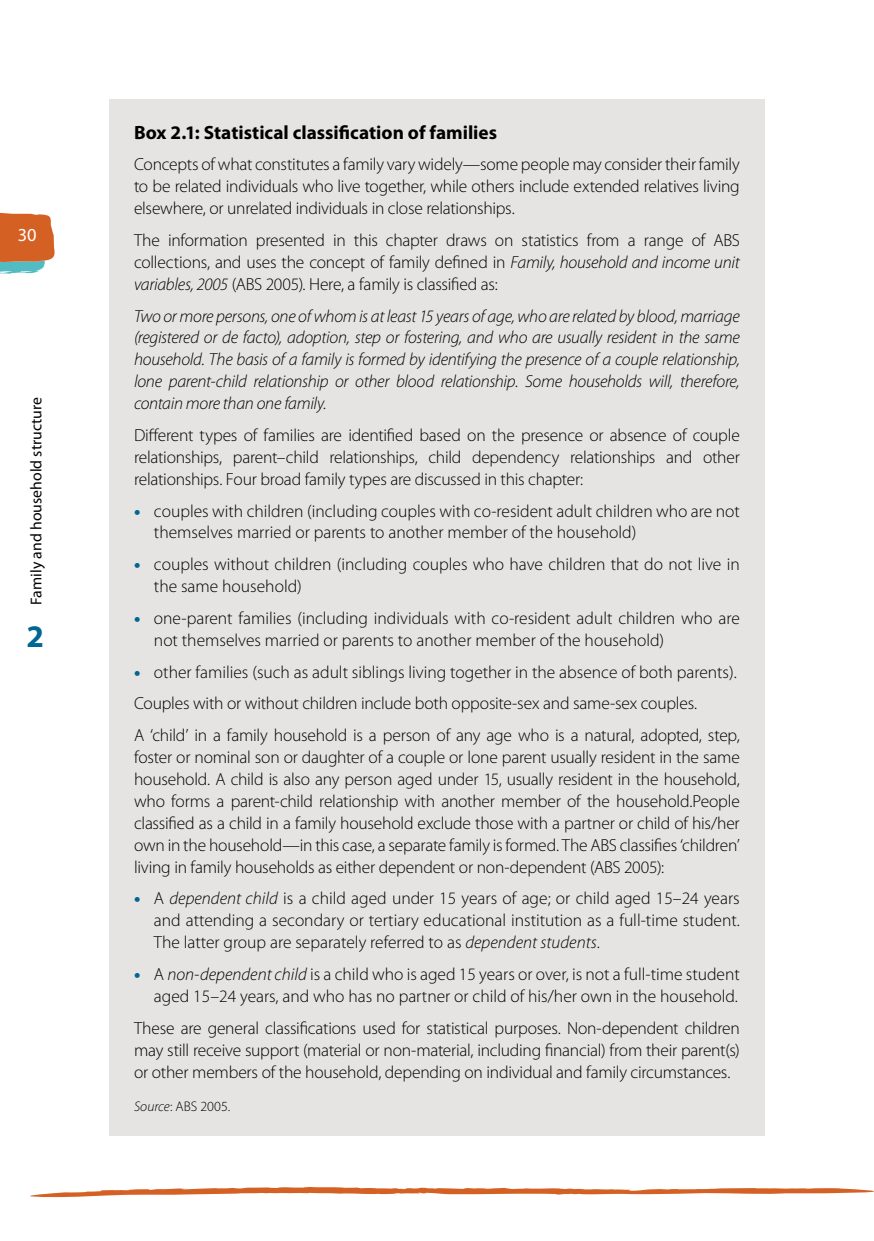
<style>
.page{position:relative;width:874px;height:1241px;background:#fff}
.page>*{position:absolute;margin:0;border:0;box-sizing:border-box;transform-origin:0 0}
.t1{font:700 31.5px "Myriad Pro";color:#006692}
.t2{font:700 19.25px "Myriad Pro";color:#000}
.t3{font:18.38px "Myriad Pro";color:#fff}
.t4{font:300 17.5px/21.9px "Myriad Pro";color:#000;text-align:justify}
.t5{font:italic 300 17.5px/21.9px "Myriad Pro";letter-spacing:-.015em;color:#000;text-align:justify}
.t6{font:15.75px "Myriad Pro";color:#000}
.t7{font:300 14px "Myriad Pro";letter-spacing:-.005em;color:#000}
.s1{font-style:italic}
.s2{font-weight:900;color:#006692}
</style>
<div class="page">
<svg style="left:30px;top:1187px;width:843px;height:9px"></svg>
<svg style="left:0;top:213px;width:55px;height:61px;background:#c88053"></svg>
<div style="left:109px;top:99px;width:655px;height:1036px;background:#e5e4e3"></div>
<p class="t3" style="left:18px;top:223px;width:20px">30</p>
<p class="t6" style="left:27px;top:604px;width:209px;rotate:-90deg">Family and household structure</p>
<h1 class="t1" style="left:26px;top:615px;width:19px">2</h1>
<p class="t2" style="left:134px;top:119px;width:364px">Box 2.1: Statistical classification of families</p>
<p class="t4" style="left:134px;top:153px;width:607px">Concepts of what constitutes a family vary widely—some people may consider their family to be related individuals who live together, while others include extended relatives living elsewhere, or unrelated individuals in close relationships.</p>
<p class="t4" style="left:134px;top:229px;width:607px">The information presented in this chapter draws on statistics from a range of ABS collections, and uses the concept of family defined in <span class="s1">Family, household and income unit variables, 2005</span> (ABS 2005). Here, a family is classified as:</p>
<p class="t5" style="left:134px;top:304px;width:607px">Two or more persons, one of whom is at least 15 years of age, who are related by blood, marriage (registered or de facto), adoption, step or fostering, and who are usually resident in the same household. The basis of a family is formed by identifying the presence of a couple relationship, lone parent-child relationship or other blood relationship. Some households will, therefore, contain more than one family.</p>
<p class="t4" style="left:134px;top:424px;width:607px">Different types of families are identified based on the presence or absence of couple relationships, parent–child relationships, child dependency relationships and other relationships. Four broad family types are discussed in this chapter:</p>
<p class="t4" style="left:154px;top:499px;width:587px;text-indent:-20px"><span class="s2">•</span> couples with children (including couples with co-resident adult children who are not themselves married or parents to another member of the household)</p>
<p class="t4" style="left:154px;top:553px;width:587px;text-indent:-20px"><span class="s2">•</span> couples without children (including couples who have children that do not live in the same household)</p>
<p class="t4" style="left:154px;top:607px;width:587px;text-indent:-20px"><span class="s2">•</span> one-parent families (including individuals with co-resident adult children who are not themselves married or parents to another member of the household)</p>
<p class="t4" style="left:134px;top:655px;width:607px;line-height:31.8px;text-align:left"><span class="s2">•</span> other families (such as adult siblings living together in the absence of both parents).<br>Couples with or without children include both opposite-sex and same-sex couples.<br>A ‘child’ in a family household is a person of any age who is a natural, adopted, step,</p>
<p class="t4" style="left:134px;top:746px;width:607px">foster or nominal son or daughter of a couple or lone parent usually resident in the same household. A child is also any person aged under 15, usually resident in the household, who forms a parent-child relationship with another member of the household.People classified as a child in a family household exclude those with a partner or child of his/her own in the household—in this case, a separate family is formed. The ABS classifies ‘children’ living in family households as either dependent or non-dependent (ABS 2005):</p>
<p class="t4" style="left:154px;top:887px;width:587px;text-indent:-20px"><span class="s2">•</span> A <span class="s1">dependent child</span> is a child aged under 15 years of age; or child aged 15–24 years and attending a secondary or tertiary educational institution as a full-time student.<br>The latter group are separately referred to as <span class="s1">dependent students</span>.</p>
<p class="t4" style="left:134px;top:962px;width:607px;text-align:right"><span class="s2">•</span> A <span class="s1">non-dependent child</span> is a child who is aged 15 years or over, is not a full-time student aged 15–24 years, and who has no partner or child of his/her own in the household.</p>
<p class="t4" style="left:134px;top:1016px;width:607px">These are general classifications used for statistical purposes. Non-dependent children may still receive support (material or non-material, including financial) from their parent(s) or other members of the household, depending on individual and family circumstances.</p>
<p class="t7" style="left:134px;top:1097px;width:97px"><span class="s1">Source</span>: ABS 2005.</p>
</div>
